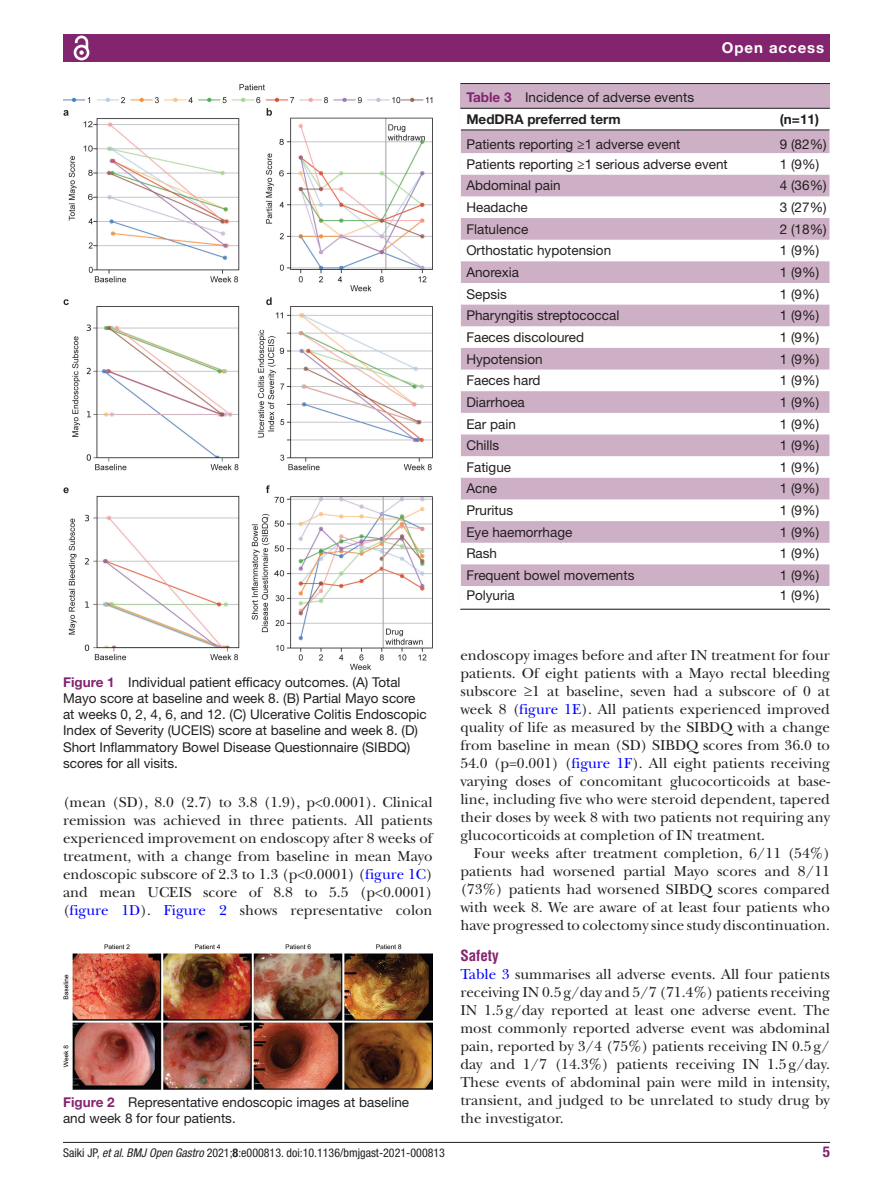
<style>
.page{position:relative;width:893px;height:1191px;background:#fff}
.page>*{position:absolute;margin:0;border:0;box-sizing:border-box;transform-origin:0 0}
.t1{font:15px/18px "New Baskerville";color:#231f20;text-align:justify}
.t2{font:700 15px "Helvetica Neue LT Std";letter-spacing:.065em;color:#fff}
.t3{font:700 condensed 15px "Helvetica LT Std";color:#83246f}
.t4{font:700 condensed 15px "Helvetica Neue LT Std";color:#83246f}
.t5{font:13.5px/16.2px "Helvetica Neue LT Std";color:#231f20}
.t6{font:700 13.5px "Helvetica Neue LT Std";color:#231f20}
.t7{font:condensed 12px "Helvetica Neue LT Std";color:#231f20}
.s1{font-weight:700;color:#83246f}
.s2{font-weight:700}
.s3{color:#00f}
.s4{font-style:italic}
</style>
<div class="page">
<hr style="left:63px;top:1142px;width:767px;height:1px;background:#231f20">
<div style="left:63px;top:34px;width:767px;height:28px;background:#83246f"></div>
<svg style="left:73px;top:35px;width:17px;height:26px"></svg>
<img style="left:63px;top:84px;width:370px;height:585px">
<img style="left:63px;top:944px;width:370px;height:145px">
<div style="left:460px;top:84px;width:370px;height:525px;background:#cdb0c5"></div>
<hr style="left:460px;top:83px;width:370px;height:1px;background:#231f20">
<svg style="left:461px;top:109px;width:369px;height:500px;fill:#fbf9fa"></svg>
<hr style="left:460px;top:108px;width:314px;height:1px;background:#231f20">
<hr style="left:460px;top:130px;width:314px;height:1px;background:#231f20">
<hr style="left:774px;top:108px;width:56px;height:1px;background:#231f20">
<hr style="left:774px;top:130px;width:56px;height:1px;background:#231f20">
<hr style="left:460px;top:609px;width:314px;height:1px;background:#231f20">
<hr style="left:774px;top:609px;width:56px;height:1px;background:#231f20">
<svg style="left:460px;top:109px;width:1px;height:500px"></svg>
<p class="t5" style="left:466px;top:86px;width:229px;line-height:22px"><span class="s1">Table 3</span> Incidence of adverse events<br><span class="s2">MedDRA preferred term</span></p>
<p class="t2" style="left:722px;top:39px;width:104px">Open access</p>
<p class="t6" style="left:780px;top:111px;width:41px">(n=11)</p>
<p class="t5" style="left:63px;top:673px;width:365px"><span class="s1">Figure 1</span> Individual patient efficacy outcomes. (A) Total Mayo score at baseline and week 8. (B) Partial Mayo score at weeks 0, 2, 4, 6, and 12. (C) Ulcerative Colitis Endoscopic Index of Severity (UCEIS) score at baseline and week 8. (D)<br>Short Inflammatory Bowel Disease Questionnaire (SIBDQ) scores for all visits.</p>
<p class="t1" style="left:63px;top:793px;width:371px">(mean (SD), 8.0 (2.7) to 3.8 (1.9), p&lt;0.0001). Clinical remission was achieved in three patients. All patients experienced improvement on endoscopy after 8 weeks of treatment, with a change from baseline in mean Mayo endoscopic subscore of 2.3 to 1.3 (p&lt;0.0001) (<span class="s3">figure 1C</span>) and mean UCEIS score of 8.8 to 5.5 (p&lt;0.0001) (<span class="s3">figure 1D</span>). <span class="s3">Figure 2</span> shows representative colon</p>
<p class="t5" style="left:63px;top:1094px;width:348px"><span class="s1">Figure 2</span> Representative endoscopic images at baseline and week 8 for four patients.</p>
<p class="t5" style="left:466px;top:135px;width:216px">Patients reporting ≥1 adverse event</p>
<p class="t5" style="left:780px;top:135px;width:48px">9 (82%)</p>
<p class="t5" style="left:466px;top:156px;width:263px">Patients reporting ≥1 serious adverse event</p>
<p class="t5" style="left:780px;top:156px;width:41px">1 (9%)</p>
<p class="t5" style="left:466px;top:177px;width:96px">Abdominal pain</p>
<p class="t5" style="left:780px;top:177px;width:48px">4 (36%)</p>
<p class="t5" style="left:466px;top:199px;width:63px">Headache</p>
<p class="t5" style="left:780px;top:199px;width:48px">3 (27%)</p>
<p class="t5" style="left:466px;top:221px;width:64px">Flatulence</p>
<p class="t5" style="left:780px;top:221px;width:48px">2 (18%)</p>
<p class="t5" style="left:466px;top:242px;width:146px">Orthostatic hypotension</p>
<p class="t5" style="left:780px;top:242px;width:41px">1 (9%)</p>
<p class="t5" style="left:466px;top:264px;width:54px">Anorexia</p>
<p class="t5" style="left:780px;top:264px;width:41px">1 (9%)</p>
<p class="t5" style="left:466px;top:285px;width:42px">Sepsis</p>
<p class="t5" style="left:780px;top:285px;width:41px">1 (9%)</p>
<p class="t5" style="left:466px;top:307px;width:155px">Pharyngitis streptococcal</p>
<p class="t5" style="left:780px;top:307px;width:41px">1 (9%)</p>
<p class="t5" style="left:466px;top:329px;width:119px">Faeces discoloured</p>
<p class="t5" style="left:780px;top:329px;width:41px">1 (9%)</p>
<p class="t5" style="left:466px;top:350px;width:78px">Hypotension</p>
<p class="t5" style="left:780px;top:350px;width:41px">1 (9%)</p>
<p class="t5" style="left:466px;top:372px;width:76px">Faeces hard</p>
<p class="t5" style="left:780px;top:372px;width:41px">1 (9%)</p>
<p class="t5" style="left:466px;top:394px;width:60px">Diarrhoea</p>
<p class="t5" style="left:780px;top:394px;width:41px">1 (9%)</p>
<p class="t5" style="left:466px;top:415px;width:51px">Ear pain</p>
<p class="t5" style="left:780px;top:415px;width:41px">1 (9%)</p>
<p class="t5" style="left:466px;top:437px;width:34px">Chills</p>
<p class="t5" style="left:780px;top:437px;width:41px">1 (9%)</p>
<p class="t5" style="left:466px;top:459px;width:46px">Fatigue</p>
<p class="t5" style="left:780px;top:459px;width:41px">1 (9%)</p>
<p class="t5" style="left:466px;top:480px;width:32px">Acne</p>
<p class="t5" style="left:780px;top:480px;width:41px">1 (9%)</p>
<p class="t5" style="left:466px;top:502px;width:48px">Pruritus</p>
<p class="t5" style="left:780px;top:502px;width:41px">1 (9%)</p>
<p class="t5" style="left:466px;top:523px;width:108px">Eye haemorrhage</p>
<p class="t5" style="left:780px;top:523px;width:41px">1 (9%)</p>
<p class="t5" style="left:466px;top:545px;width:32px">Rash</p>
<p class="t5" style="left:780px;top:545px;width:41px">1 (9%)</p>
<p class="t5" style="left:466px;top:567px;width:170px">Frequent bowel movements</p>
<p class="t5" style="left:780px;top:567px;width:41px">1 (9%)</p>
<p class="t5" style="left:466px;top:587px;width:50px">Polyuria</p>
<p class="t5" style="left:780px;top:587px;width:41px">1 (9%)</p>
<p class="t1" style="left:460px;top:646px;width:371px">endoscopy images before and after IN treatment for four patients. Of eight patients with a Mayo rectal bleeding subscore ≥1 at baseline, seven had a subscore of 0 at week 8 (<span class="s3">figure 1E</span>). All patients experienced improved quality of life as measured by the SIBDQ with a change from baseline in mean (SD) SIBDQ scores from 36.0 to 54.0 (p=0.001) (<span class="s3">figure 1F</span>). All eight patients receiving varying doses of concomitant glucocorticoids at base&shy;line, including five who were steroid dependent, tapered their doses by week 8 with two patients not requiring any glucocorticoids at completion of IN treatment.</p>
<p class="t1" style="left:460px;top:844px;width:371px;text-indent:14px">Four weeks after treatment completion, 6/11 (54%) patients had worsened partial Mayo scores and 8/11 (73%) patients had worsened SIBDQ scores compared with week 8. We are aware of at least four patients who have progressed to colectomy since study discontinuation.</p>
<p class="t3" style="left:460px;top:946px;width:40px">Safety</p>
<p class="t1" style="left:460px;top:965px;width:371px"><span class="s3">Table 3</span> summarises all adverse events. All four patients receiving IN 0.5g/day and 5/7 (71.4%) patients receiving IN 1.5g/day reported at least one adverse event. The most commonly reported adverse event was abdominal pain, reported by 3/4 (75%) patients receiving IN 0.5g/ day and 1/7 (14.3%) patients receiving IN 1.5g/day.<br>These events of abdominal pain were mild in intensity, transient, and judged to be unrelated to study drug by the investigator.</p>
<p class="t7" style="left:63px;top:1145px;width:384px">Saiki JP, <span class="s4">et al</span>. <span class="s4">BMJ Open Gastro</span> 2021;<span class="s2">8</span>:e000813. doi:10.1136/bmjgast-2021-000813</p>
<p class="t4" style="left:823px;top:1142px;width:9px">5</p>
</div>
